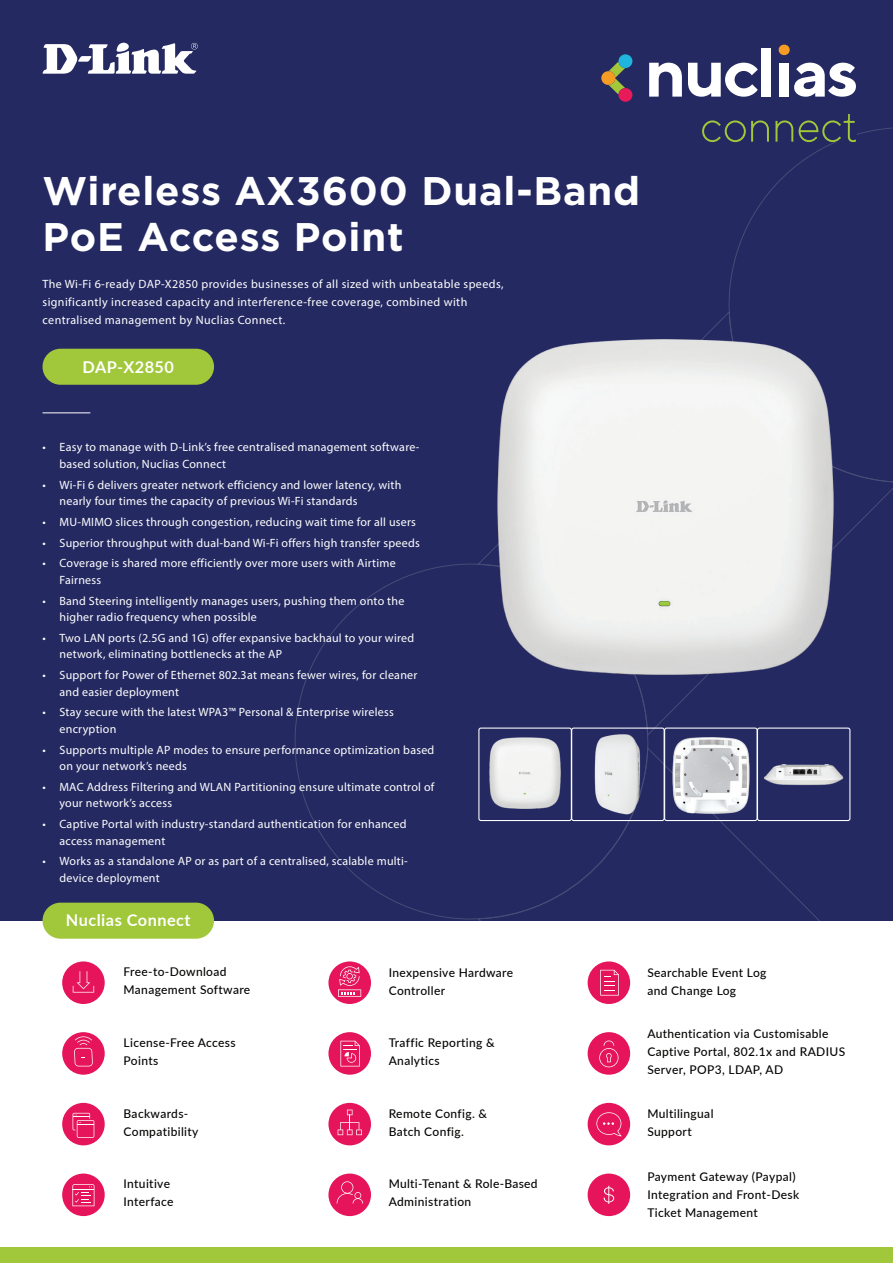
<style>
.page{position:relative;width:893px;height:1263px;background:#fff}
.page>*{position:absolute;margin:0;border:0;box-sizing:border-box;transform-origin:0 0}
.t1{font:700 39.9px/46.5px "Gotham";letter-spacing:.02em;color:#fff}
.t2{font:700 16.35px "Lato";letter-spacing:.03em;color:#fff}
.t3{font:12px/16.5px "Myriad Pro";letter-spacing:.02em;color:#fff}
.t4{font:500 12px/18px "Lato";letter-spacing:.03em;color:#040503}
</style>
<div class="page">
<div style="left:0;top:1248px;width:893px;height:15px;background:#a1c73a"></div>
<div style="left:0;top:0;width:893px;height:921px;background:#242961"></div>
<svg style="left:479px;top:746px;width:372px;height:175px"></svg>
<svg style="left:294px;top:563px;width:354px;height:357px"></svg>
<svg style="left:727px;top:127px;width:166px;height:356px"></svg>
<hr style="left:43px;top:412px;width:47px;height:1px;background:#fff">
<div style="left:43px;top:349px;width:171px;height:36px;background:#a1c73a;border-radius:18px"></div>
<div style="left:62px;top:961px;width:43px;height:43px;background:#e6145b;border-radius:50%"></div>
<svg style="left:73px;top:971px;width:21px;height:21px"></svg>
<div style="left:588px;top:961px;width:42px;height:43px;background:#e6145b;border-radius:50%"></div>
<svg style="left:600px;top:970px;width:19px;height:25px"></svg>
<div style="left:328px;top:961px;width:43px;height:43px;background:#e6145b;border-radius:50%"></div>
<svg style="left:338px;top:966px;width:23px;height:31px"></svg>
<div style="left:62px;top:1032px;width:43px;height:43px;background:#e6145b;border-radius:50%"></div>
<svg style="left:74px;top:1036px;width:19px;height:30px"></svg>
<div style="left:328px;top:1032px;width:43px;height:43px;background:#e6145b;border-radius:50%"></div>
<svg style="left:340px;top:1041px;width:20px;height:25px"></svg>
<div style="left:588px;top:1032px;width:42px;height:43px;background:#e6145b;border-radius:50%"></div>
<svg style="left:599px;top:1040px;width:19px;height:27px"></svg>
<div style="left:62px;top:1103px;width:43px;height:42px;background:#e6145b;border-radius:50%"></div>
<svg style="left:73px;top:1113px;width:21px;height:25px"></svg>
<div style="left:328px;top:1103px;width:43px;height:42px;background:#e6145b;border-radius:50%"></div>
<svg style="left:338px;top:1109px;width:24px;height:26px"></svg>
<div style="left:588px;top:1103px;width:42px;height:42px;background:#e6145b;border-radius:50%"></div>
<svg style="left:596px;top:1112px;width:26px;height:24px"></svg>
<div style="left:62px;top:1173px;width:43px;height:43px;background:#e6145b;border-radius:50%"></div>
<svg style="left:72px;top:1184px;width:22px;height:22px"></svg>
<div style="left:328px;top:1173px;width:43px;height:43px;background:#e6145b;border-radius:50%"></div>
<svg style="left:337px;top:1181px;width:26px;height:22px"></svg>
<div style="left:588px;top:1173px;width:42px;height:43px;background:#e6145b;border-radius:50%"></div>
<svg style="left:604px;top:1186px;width:10px;height:18px"></svg>
<div style="left:601px;top:43px;width:255px;height:99px;background:#242961"></div>
<svg style="left:601px;top:54px;width:31px;height:48px"></svg>
<svg style="left:649px;top:63px;width:33px;height:34px"></svg>
<svg style="left:688px;top:63px;width:70px;height:34px"></svg>
<div style="left:762px;top:48px;width:9px;height:49px;background:#fff"></div>
<div style="left:779px;top:63px;width:10px;height:34px;background:#fff"></div>
<svg style="left:794px;top:63px;width:62px;height:34px"></svg>
<svg style="left:702px;top:120px;width:67px;height:22px"></svg>
<svg style="left:775px;top:120px;width:18px;height:22px"></svg>
<svg style="left:799px;top:114px;width:57px;height:28px"></svg>
<svg style="left:778px;top:44px;width:12px;height:12px"></svg>
<svg style="left:42px;top:42px;width:156px;height:32px"></svg>
<img style="left:486px;top:734px;width:78px;height:78px">
<div style="left:478px;top:727px;width:94px;height:94px;border:1px solid #fff;border-radius:2px"></div>
<img style="left:592px;top:733px;width:50px;height:84px">
<div style="left:571px;top:727px;width:94px;height:94px;border:1px solid #fff;border-radius:2px"></div>
<img style="left:671px;top:737px;width:79px;height:77px">
<div style="left:664px;top:727px;width:94px;height:94px;border:1px solid #fff;border-radius:2px"></div>
<img style="left:763px;top:763px;width:81px;height:22px">
<div style="left:757px;top:727px;width:93px;height:94px;border:1px solid #fff;border-radius:2px"></div>
<img style="left:478px;top:320px;width:375px;height:374px">
<div style="left:43px;top:903px;width:171px;height:36px;background:#a1c73a;border-radius:18px"></div>
<h1 class="t1" style="left:43px;top:166px;width:599px">Wireless AX3600 Dual-Band<br>PoE Access Point</h1>
<p class="t3" style="left:43px;top:274px;width:463px;line-height:18px">The Wi-Fi 6-ready DAP-X2850 provides businesses of all sized with unbeatable speeds, significantly increased capacity and interference-free coverage, combined with centralised management by Nuclias Connect.</p>
<h2 class="t2" style="left:83px;top:355px;width:93px">DAP-X2850</h2>
<p class="t3" style="left:60px;top:439px;width:362px;text-indent:-17px">• Easy to manage with D-Link’s free centralised management software&shy;based solution, Nuclias Connect</p>
<p class="t3" style="left:60px;top:476px;width:343px;text-indent:-17px">• Wi-Fi 6 delivers greater network efficiency and lower latency, with nearly four times the capacity of previous Wi-Fi standards</p>
<p class="t3" style="left:43px;top:513px;width:375px">• MU-MIMO slices through congestion, reducing wait time for all users</p>
<p class="t3" style="left:43px;top:534px;width:379px">• Superior throughput with dual-band Wi-Fi offers high transfer speeds</p>
<p class="t3" style="left:60px;top:555px;width:338px;text-indent:-17px">• Coverage is shared more efficiently over more users with Airtime<br>Fairness</p>
<p class="t3" style="left:60px;top:592px;width:346px;text-indent:-17px">• Band Steering intelligently manages users, pushing them onto the higher radio frequency when possible</p>
<p class="t3" style="left:60px;top:629px;width:356px;text-indent:-17px">• Two LAN ports (2.5G and 1G) offer expansive backhaul to your wired network, eliminating bottlenecks at the AP</p>
<p class="t3" style="left:60px;top:666px;width:359px;text-indent:-17px">• Support for Power of Ethernet 802.3at means fewer wires, for cleaner and easier deployment</p>
<p class="t3" style="left:60px;top:704px;width:336px;text-indent:-17px">• Stay secure with the latest WPA3™ Personal &amp; Enterprise wireless encryption</p>
<p class="t3" style="left:60px;top:741px;width:376px;text-indent:-17px">• Supports multiple AP modes to ensure performance optimization based on your network’s needs</p>
<p class="t3" style="left:60px;top:778px;width:376px;text-indent:-17px">• MAC Address Filtering and WLAN Partitioning ensure ultimate control of your network’s access</p>
<p class="t3" style="left:60px;top:815px;width:348px;text-indent:-17px">• Captive Portal with industry-standard authentication for enhanced access management</p>
<p class="t3" style="left:60px;top:853px;width:350px;text-indent:-17px">• Works as a standalone AP or as part of a centralised, scalable multi&shy;device deployment</p>
<h2 class="t2" style="left:66px;top:908px;width:126px">Nuclias Connect</h2>
<p class="t4" style="left:124px;top:962px;width:128px">Free-to-Download<br>Management Software</p>
<p class="t4" style="left:389px;top:963px;width:126px">Inexpensive Hardware<br>Controller</p>
<p class="t4" style="left:647px;top:963px;width:121px">Searchable Event Log and Change Log</p>
<p class="t4" style="left:124px;top:1033px;width:114px">License-Free Access<br>Points</p>
<p class="t4" style="left:389px;top:1033px;width:107px">Traffic Reporting &amp;<br>Analytics</p>
<p class="t4" style="left:647px;top:1024px;width:199px">Authentication via Customisable<br>Captive Portal, 802.1x and RADIUS<br>Server, POP3, LDAP, AD</p>
<p class="t4" style="left:124px;top:1104px;width:76px">Backwards-<br>Compatibility</p>
<p class="t4" style="left:647px;top:1104px;width:68px">Multilingual<br>Support</p>
<p class="t4" style="left:389px;top:1104px;width:100px">Remote Config. &amp;<br>Batch Config.</p>
<p class="t4" style="left:124px;top:1174px;width:52px">Intuitive<br>Interface</p>
<p class="t4" style="left:389px;top:1174px;width:150px">Multi-Tenant &amp; Role-Based<br>Administration</p>
<p class="t4" style="left:647px;top:1167px;width:153px">Payment Gateway (Paypal)<br>Integration and Front-Desk<br>Ticket Management</p>
</div>
